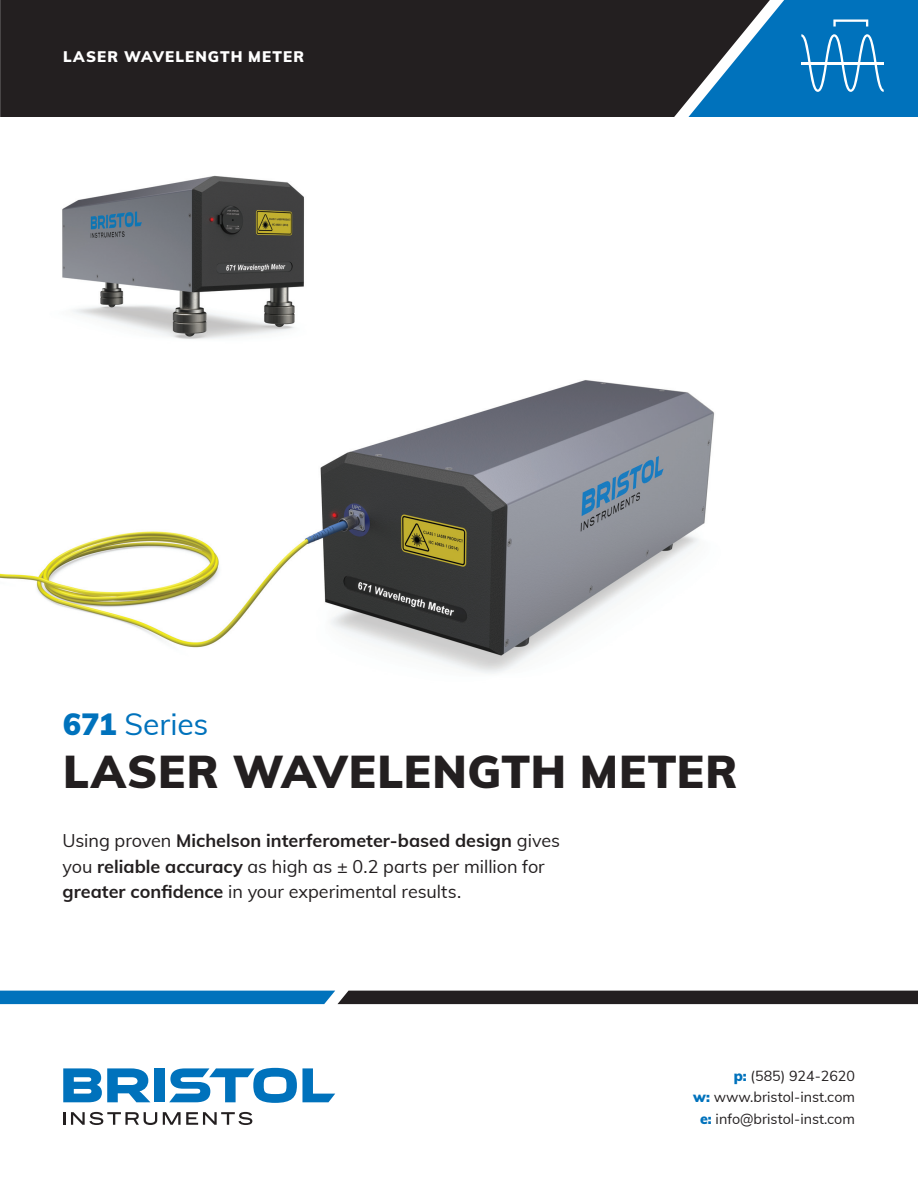
<style>
.page{position:relative;width:918px;height:1188px;background:#fff}
.page>*{position:absolute;margin:0;border:0;box-sizing:border-box;transform-origin:0 0}
.t1{font:900 45px "Muli";letter-spacing:.02em;color:#231f20}
.t2{font:30px "Muli";letter-spacing:-.005em;color:#0072bc}
.t3{font:18px/25.5px "Muli";color:#231f20}
.t4{font:900 15px "Muli";letter-spacing:.075em;color:#fff}
.t5{font:14.25px/21.5px "Muli";color:#231f20;text-align:right}
.s1{font-weight:900}
.s2{font-weight:700}
.s3{font-weight:900;color:#0072bc}
</style>
<div class="page">
<div style="left:0;top:0;width:688px;height:117px;background:#231f20"></div>
<svg style="left:63px;top:1068px;width:87px;height:34px"></svg>
<div style="left:154px;top:1068px;width:11px;height:34px;background:#0072bc"></div>
<svg style="left:169px;top:1068px;width:166px;height:35px"></svg>
<svg style="left:63px;top:1112px;width:2px;height:13px"></svg>
<svg style="left:71px;top:1112px;width:86px;height:13px"></svg>
<svg style="left:163px;top:1112px;width:89px;height:13px"></svg>
<svg style="left:0;top:991px;width:918px;height:13px;background:#19405b"></svg>
<svg style="left:688px;top:0;width:230px;height:117px;background:#1d72aa"></svg>
<img style="left:0;top:380px;width:715px;height:294px">
<img style="left:62px;top:175px;width:242px;height:164px">
<p class="t4" style="left:63px;top:47px;width:243px">LASER WAVELENGTH METER</p>
<h2 class="t2" style="left:63px;top:705px;width:147px"><span class="s1">671</span> Series</h2>
<h1 class="t1" style="left:63px;top:743px;width:676px">LASER WAVELENGTH METER</h1>
<p class="t3" style="left:62px;top:828px;width:499px">Using proven <span class="s2">Michelson interferometer-based design</span> gives you <span class="s2">reliable accuracy</span> as high as ± 0.2 parts per million for <span class="s2">greater confidence</span> in your experimental results.</p>
<p class="t5" style="left:693px;top:1065px;width:163px"><span class="s3">p:</span> (585) 924-2620<br><span class="s3">w:</span> www.bristol-inst.com <span class="s3">e:</span> info@bristol-inst.com</p>
</div>
